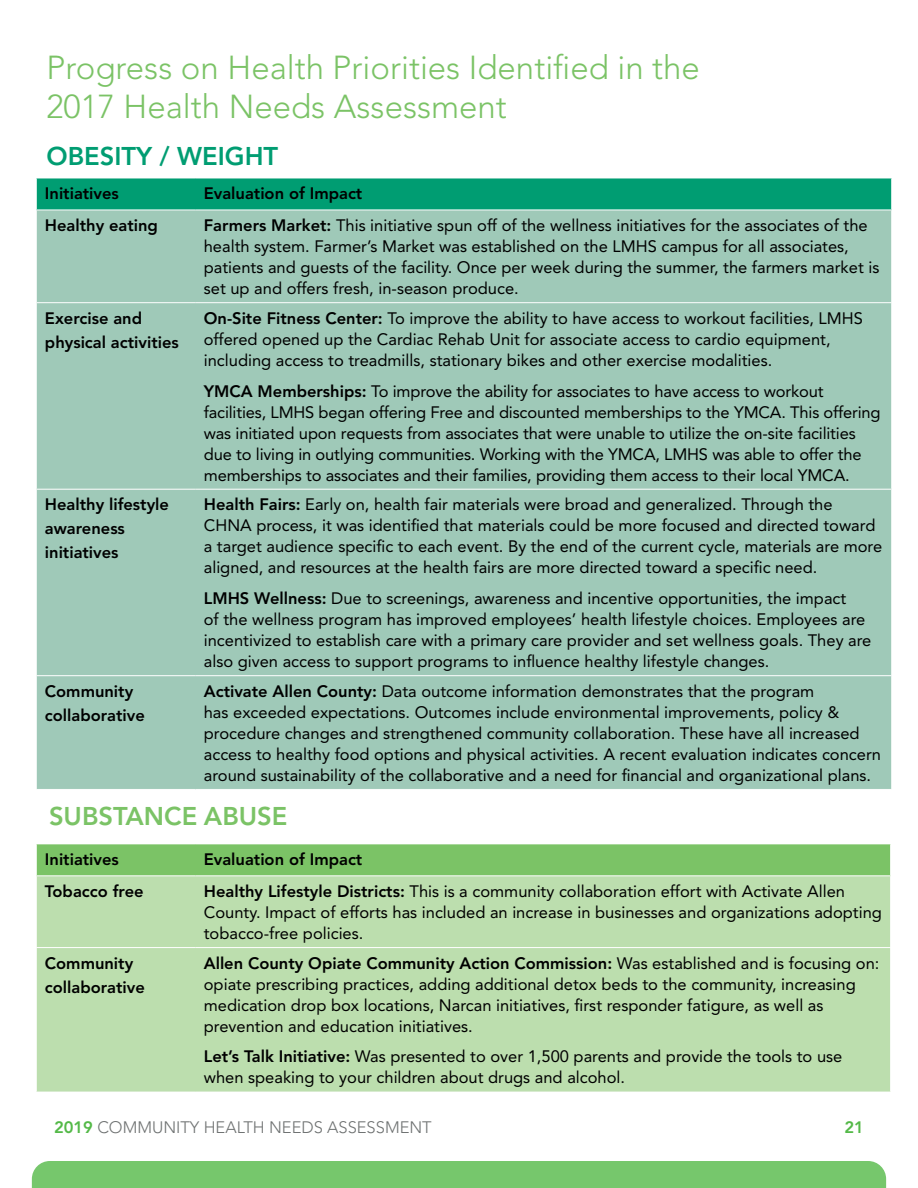
<style>
.page{position:relative;width:918px;height:1188px;background:#fff}
.page>*{position:absolute;margin:0;border:0;box-sizing:border-box;transform-origin:0 0}
.t1{font:300 33px/39px "Avenir LT Std";color:#7bc366}
.t2{font:800 25.5px "Avenir LT Std";color:#009d72}
.t3{font:800 25.5px "Avenir LT Std";color:#7bc366}
.t4{font:16.5px/21px "Avenir LT Std";color:#000}
.t5{font:800 16.5px/24px "Avenir LT Std";color:#000}
.t6{font:300 16.5px "Avenir LT Std";color:#6e7171}
.t7{font:800 16.5px "Avenir LT Std";color:#54b948}
.s1{font-weight:800}
.s2{font-weight:800;color:#54b948}
</style>
<div class="page">
<div style="left:195px;top:210px;width:697px;height:93px;background:#9fc9b8"></div>
<div style="left:195px;top:303px;width:697px;height:186px;background:#9fc9b8"></div>
<div style="left:195px;top:489px;width:697px;height:187px;background:#9fc9b8"></div>
<div style="left:195px;top:676px;width:697px;height:113px;background:#9fc9b8"></div>
<div style="left:195px;top:876px;width:696px;height:72px;background:#bcdeae"></div>
<div style="left:195px;top:948px;width:696px;height:144px;background:#bcdeae"></div>
<div style="left:36px;top:210px;width:159px;height:93px;background:#9fc9b8"></div>
<hr style="left:36px;top:210px;width:1px;height:92px;background:#fff">
<div style="left:36px;top:303px;width:159px;height:186px;background:#9fc9b8"></div>
<hr style="left:36px;top:303px;width:1px;height:186px;background:#fff">
<div style="left:36px;top:489px;width:159px;height:187px;background:#9fc9b8"></div>
<hr style="left:36px;top:490px;width:1px;height:185px;background:#fff">
<div style="left:36px;top:676px;width:159px;height:113px;background:#9fc9b8"></div>
<hr style="left:36px;top:676px;width:1px;height:113px;background:#fff">
<div style="left:195px;top:178px;width:697px;height:32px;background:#009d72"></div>
<hr style="left:195px;top:178px;width:697px;height:1px;background:#fff">
<div style="left:36px;top:178px;width:159px;height:32px;background:#009d72"></div>
<hr style="left:36px;top:178px;width:1px;height:32px;background:#fff">
<hr style="left:36px;top:178px;width:159px;height:1px;background:#fff">
<div style="left:36px;top:876px;width:159px;height:72px;background:#bcdeae"></div>
<hr style="left:36px;top:876px;width:1px;height:71px;background:#fff">
<div style="left:36px;top:948px;width:159px;height:144px;background:#bcdeae"></div>
<hr style="left:36px;top:948px;width:1px;height:144px;background:#fff">
<div style="left:195px;top:844px;width:696px;height:32px;background:#7bc366"></div>
<div style="left:36px;top:844px;width:159px;height:32px;background:#7bc366"></div>
<hr style="left:36px;top:844px;width:1px;height:31px;background:#fff">
<hr style="left:891px;top:210px;width:1px;height:92px;background:#fff">
<hr style="left:36px;top:302px;width:159px;height:1px;background:#fff">
<hr style="left:195px;top:302px;width:697px;height:1px;background:#fff">
<hr style="left:891px;top:303px;width:1px;height:186px;background:#fff">
<hr style="left:36px;top:489px;width:159px;height:1px;background:#fff">
<hr style="left:195px;top:489px;width:697px;height:1px;background:#fff">
<hr style="left:891px;top:490px;width:1px;height:185px;background:#fff">
<hr style="left:36px;top:675px;width:159px;height:1px;background:#fff">
<hr style="left:195px;top:675px;width:697px;height:1px;background:#fff">
<hr style="left:891px;top:676px;width:1px;height:113px;background:#fff">
<hr style="left:891px;top:178px;width:1px;height:32px;background:#fff">
<hr style="left:195px;top:210px;width:697px;height:1px;background:#fff">
<hr style="left:36px;top:210px;width:159px;height:1px;background:#fff">
<hr style="left:890px;top:876px;width:1px;height:71px;background:#fff">
<hr style="left:36px;top:947px;width:159px;height:1px;background:#fff">
<hr style="left:195px;top:947px;width:696px;height:1px;background:#fff">
<hr style="left:890px;top:948px;width:1px;height:144px;background:#fff">
<hr style="left:890px;top:844px;width:1px;height:31px;background:#fff">
<hr style="left:195px;top:875px;width:696px;height:1px;background:#fff">
<hr style="left:36px;top:875px;width:159px;height:1px;background:#fff">
<div style="left:32px;top:1161px;width:854px;height:27px;background:#76c76c"></div>
<h1 class="t1" style="left:46px;top:48px;width:655px">Progress on Health Priorities Identifed in the<br>2017 Health Needs Assessment</h1>
<h2 class="t2" style="left:46px;top:141px;width:233px">OBESITY / WEIGHT</h2>
<p class="t5" style="left:45px;top:181px;width:75px">Initiatives</p>
<p class="t5" style="left:204px;top:181px;width:160px">Evaluation of Impact</p>
<p class="t5" style="left:45px;top:213px;width:115px">Healthy eating</p>
<p class="t4" style="left:204px;top:215px;width:677px"><span class="s1">Farmers Market:</span> This initiative spun off of the wellness initiatives for the associates of the health system. Farmer’s Market was established on the LMHS campus for all associates, patients and guests of the facility. Once per week during the summer, the farmers market is set up and offers fresh, in-season produce.</p>
<p class="t5" style="left:45px;top:306px;width:99px">Exercise and</p>
<p class="t4" style="left:204px;top:308px;width:661px"><span class="s1">On-Site Fitness Center:</span> To improve the ability to have access to workout facilities, LMHS</p>
<p class="t5" style="left:45px;top:330px;width:135px">physical activities</p>
<p class="t4" style="left:204px;top:329px;width:628px">offered opened up the Cardiac Rehab Unit for associate access to cardio equipment, including access to treadmills, stationary bikes and other exercise modalities.</p>
<p class="t4" style="left:204px;top:380px;width:678px"><span class="s1">YMCA Memberships:</span> To improve the ability for associates to have access to workout facilities, LMHS began offering Free and discounted memberships to the YMCA. This offering was initiated upon requests from associates that were unable to utilize the on-site facilities due to living in outlying communities. Working with the YMCA, LMHS was able to offer the memberships to associates and their families, providing them access to their local YMCA.</p>
<p class="t5" style="left:45px;top:493px;width:126px">Healthy lifestyle</p>
<p class="t4" style="left:204px;top:494px;width:630px"><span class="s1">Health Fairs:</span> Early on, health fair materials were broad and generalized. Through the</p>
<p class="t5" style="left:45px;top:517px;width:82px">awareness</p>
<p class="t4" style="left:204px;top:515px;width:673px">CHNA process, it was identifed that materials could be more focused and directed toward</p>
<p class="t5" style="left:45px;top:541px;width:75px">initiatives</p>
<p class="t4" style="left:204px;top:536px;width:680px">a target audience specifc to each event. By the end of the current cycle, materials are more aligned, and resources at the health fairs are more directed toward a specifc need.</p>
<p class="t4" style="left:204px;top:588px;width:669px"><span class="s1">LMHS Wellness:</span> Due to screenings, awareness and incentive opportunities, the impact<br>of the wellness program has improved employees’ health lifestyle choices. Employees are incentivized to establish care with a primary care provider and set wellness goals. They are also given access to support programs to infuence healthy lifestyle changes.</p>
<p class="t5" style="left:45px;top:679px;width:90px">Community</p>
<p class="t4" style="left:204px;top:681px;width:612px"><span class="s1">Activate Allen County:</span> Data outcome information demonstrates that the program</p>
<p class="t5" style="left:45px;top:703px;width:101px">collaborative</p>
<p class="t4" style="left:204px;top:702px;width:679px">has exceeded expectations. Outcomes include environmental improvements, policy &amp; procedure changes and strengthened community collaboration. These have all increased access to healthy food options and physical activities. A recent evaluation indicates concern around sustainability of the collaborative and a need for fnancial and organizational plans.</p>
<h2 class="t3" style="left:49px;top:801px;width:240px">SUBSTANCE ABUSE</h2>
<p class="t5" style="left:45px;top:847px;width:75px">Initiatives</p>
<p class="t5" style="left:204px;top:847px;width:160px">Evaluation of Impact</p>
<p class="t5" style="left:45px;top:879px;width:100px">Tobacco free</p>
<p class="t4" style="left:204px;top:881px;width:680px"><span class="s1">Healthy Lifestyle Districts:</span> This is a community collaboration effort with Activate Allen<br>County. Impact of efforts has included an increase in businesses and organizations adopting tobacco-free policies.</p>
<p class="t4" style="left:204px;top:953px;width:677px"><span class="s1">Allen County Opiate Community Action Commission:</span> Was established and is focusing on: opiate prescribing practices, adding additional detox beds to the community, increasing medication drop box locations, Narcan initiatives, frst responder fatigure, as well as prevention and education initiatives.</p>
<p class="t4" style="left:204px;top:1046px;width:640px"><span class="s1">Let’s Talk Initiative:</span> Was presented to over 1,500 parents and provide the tools to use when speaking to your children about drugs and alcohol.</p>
<p class="t5" style="left:45px;top:951px;width:101px">Community collaborative</p>
<p class="t6" style="left:54px;top:1117px;width:379px"><span class="s2">2019</span> COMMUNITY HEALTH NEEDS ASSESSMENT</p>
<p class="t7" style="left:844px;top:1117px;width:21px">21</p>
</div>
